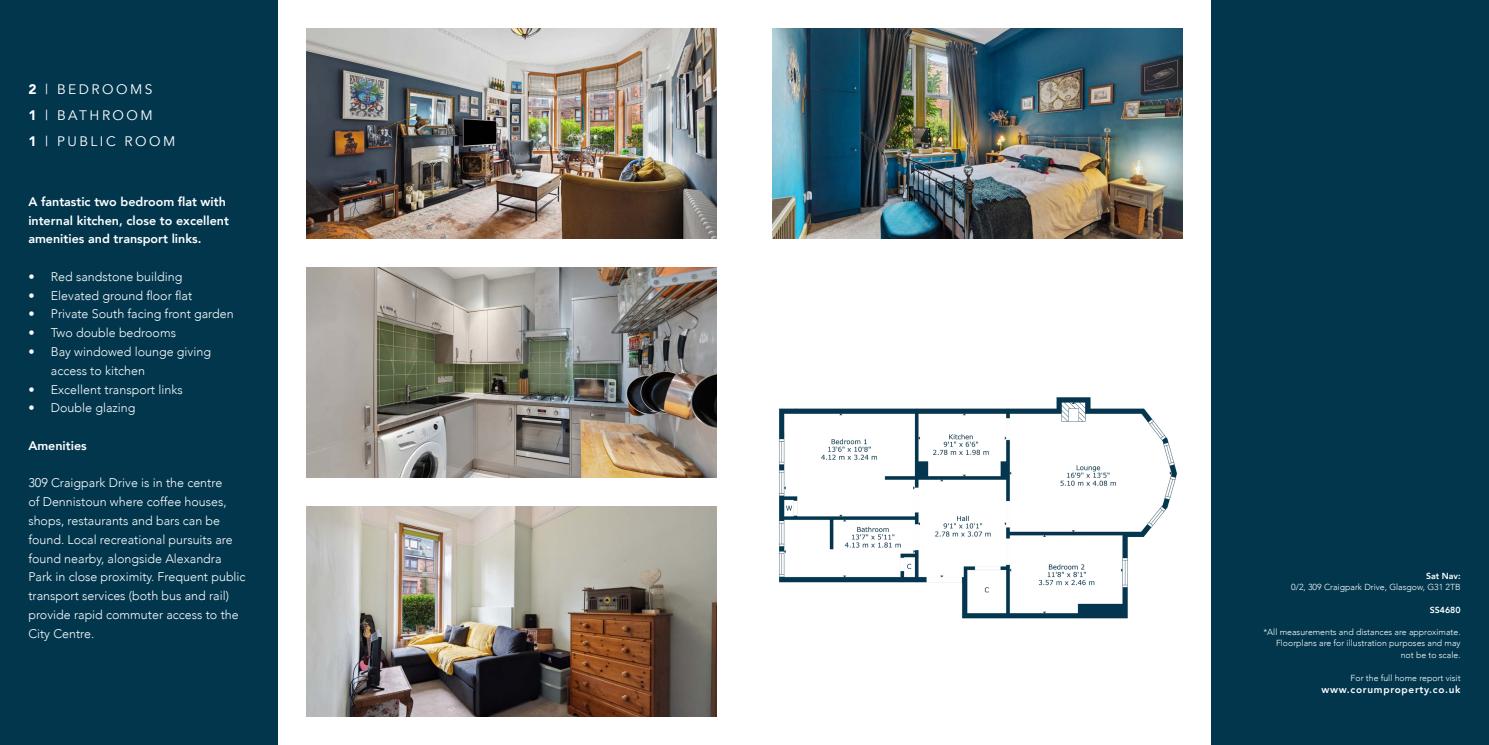
<style>
.page{position:relative;width:1489px;height:745px;background:#fff}
.page>*{position:absolute;margin:0;border:0;box-sizing:border-box;transform-origin:0 0}
.t1{font:13.75px "Avenir";letter-spacing:.18em;color:#fff}
.t2{font:300 12.5px/18.8px "Avenir";color:#fff}
.t3{font:800 12.5px/18.8px "Avenir";color:#fff}
.t4{font:800 10px "Avenir";letter-spacing:.07em;color:#fff}
.t5{font:300 8.75px/11.2px "Avenir";color:#fff;text-align:right}
.t6{font:800 8.75px "Avenir";color:#fff}
.s1{font-weight:900}
</style>
<div class="page">
<div style="left:0;top:0;width:278px;height:744px;background:#01364d"></div>
<div style="left:1211px;top:0;width:277px;height:744px;background:#01364d"></div>
<img style="left:306px;top:28px;width:410px;height:211px">
<img style="left:772px;top:28px;width:410px;height:211px">
<img style="left:306px;top:267px;width:410px;height:210px">
<img style="left:306px;top:506px;width:410px;height:210px">
<img style="left:779px;top:397px;width:399px;height:222px">
<p class="t1" style="left:28px;top:81px;width:126px"><span class="s1">2</span> | BEDROOMS</p>
<p class="t1" style="left:28px;top:107px;width:126px"><span class="s1">1</span> | BATHROOM</p>
<p class="t1" style="left:28px;top:133px;width:148px"><span class="s1">1</span> | PUBLIC ROOM</p>
<p class="t3" style="left:28px;top:192px;width:202px">A fantastic two bedroom flat with internal kitchen, close to excellent amenities and transport links.</p>
<p class="t2" style="left:28px;top:267px;width:156px">• Red sandstone building</p>
<p class="t2" style="left:28px;top:286px;width:165px">• Elevated ground floor flat</p>
<p class="t2" style="left:28px;top:304px;width:207px">• Private South facing front garden</p>
<p class="t2" style="left:28px;top:323px;width:149px">• Two double bedrooms</p>
<p class="t2" style="left:51px;top:342px;width:162px;text-indent:-23px">• Bay windowed lounge giving access to kitchen</p>
<p class="t2" style="left:28px;top:379px;width:156px">• Excellent transport links</p>
<p class="t2" style="left:28px;top:398px;width:109px">• Double glazing</p>
<p class="t3" style="left:28px;top:436px;width:60px">Amenities</p>
<p class="t2" style="left:28px;top:473px;width:219px">309 Craigpark Drive is in the centre<br>of Dennistoun where coffee houses, shops, restaurants and bars can be found. Local recreational pursuits are found nearby, alongside Alexandra Park in close proximity. Frequent public transport services (both bus and rail) provide rapid commuter access to the City Centre.</p>
<p class="t6" style="left:1425px;top:568px;width:36px">Sat Nav:</p>
<p class="t5" style="left:1291px;top:581px;width:171px">0/2, 309 Craigpark Drive, Glasgow, G31 2TB</p>
<p class="t6" style="left:1429px;top:602px;width:32px">SS4680</p>
<p class="t5" style="left:1263px;top:626px;width:199px">*All measurements and distances are approximate.<br>Floorplans are for illustration purposes and may</p>
<p class="t5" style="left:1400px;top:648px;width:61px">not be to scale.</p>
<p class="t5" style="left:1350px;top:672px;width:111px">For the full home report visit</p>
<p class="t4" style="left:1321px;top:681px;width:140px">www.corumproperty.co.uk</p>
</div>
